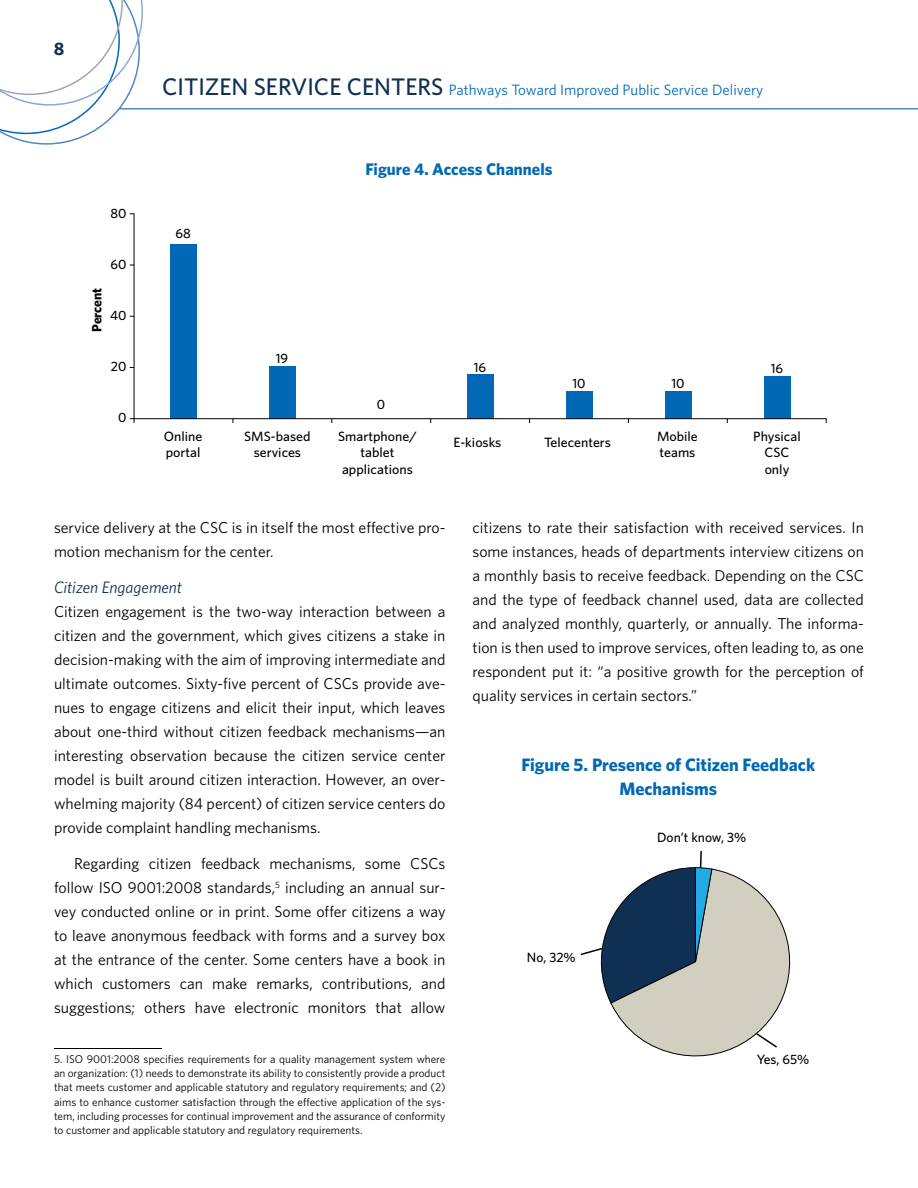
<style>
.page{position:relative;width:918px;height:1188px;background:#fff}
.page>*{position:absolute;margin:0;border:0;box-sizing:border-box;transform-origin:0 0}
.t1{font:700 18px/24px "Whitney HTF";color:#0068b4;text-align:center}
.t2{font:700 18px "Whitney HTF";color:#103053}
.t3{font:700 16.8px "Whitney HTF";color:#0068b4}
.t4{font:italic 16.5px "Whitney HTF";color:#103053}
.t5{font:15.75px/24px "Whitney HTF";color:#000;text-align:justify}
.t6{font:15px "Whitney HTF";color:#0068b4}
.t7{font:500 13.5px/16.5px "Whitney HTF";color:#000;text-align:center}
.t8{font:700 13.5px "Whitney HTF";letter-spacing:-.005em;color:#000}
.t9{font:11.25px/14.2px "Whitney HTF";color:#000;text-align:justify}
.s1{font-weight:500;font-size:24px;color:#103053}
</style>
<div class="page">
<svg style="left:0;top:0;width:143px;height:145px"></svg>
<hr style="left:119px;top:108px;width:799px;height:2px;background:#5186c5">
<hr style="left:54px;top:1048px;width:108px;height:1px;background:#000">
<svg style="left:133px;top:213px;width:694px;height:206px"></svg>
<svg style="left:130px;top:418px;width:5px;height:5px"></svg>
<svg style="left:580px;top:851px;width:211px;height:206px"></svg>
<p class="t2" style="left:54px;top:38px;width:12px">8</p>
<p class="t7" style="left:110px;top:205px;width:18px">80</p>
<p class="t8" style="left:89px;top:332px;width:46px;rotate:-90deg">Percent</p>
<p class="t7" style="left:110px;top:256px;width:17px">60</p>
<p class="t7" style="left:110px;top:307px;width:18px">40</p>
<p class="t7" style="left:111px;top:358px;width:17px">20</p>
<p class="t7" style="left:118px;top:409px;width:10px">0</p>
<p class="t6" style="left:162px;top:81px;width:603px"><span class="s1">Citizen Service Centers</span> Pathways Toward Improved Public Service Delivery</p>
<p class="t7" style="left:175px;top:225px;width:17px">68</p>
<p class="t3" style="left:365px;top:159px;width:189px">Figure 4. Access Channels</p>
<p class="t7" style="left:164px;top:427px;width:40px;text-align:left">Online portal</p>
<p class="t7" style="left:276px;top:350px;width:14px">19</p>
<p class="t7" style="left:244px;top:427px;width:68px">SMS-based services</p>
<p class="t7" style="left:377px;top:395px;width:10px">0</p>
<p class="t7" style="left:338px;top:427px;width:80px">Smartphone/ tablet applications</p>
<p class="t7" style="left:474px;top:359px;width:14px">16</p>
<p class="t7" style="left:572px;top:375px;width:15px">10</p>
<p class="t7" style="left:671px;top:375px;width:15px">10</p>
<p class="t7" style="left:453px;top:433px;width:49px">E-kiosks</p>
<p class="t7" style="left:544px;top:433px;width:68px">Telecenters</p>
<p class="t7" style="left:657px;top:427px;width:42px;text-align:left">Mobile teams</p>
<p class="t7" style="left:771px;top:360px;width:14px">16</p>
<p class="t7" style="left:753px;top:427px;width:49px">Physical<br>CSC only</p>
<p class="t5" style="left:54px;top:515px;width:393px">service delivery at the CSC is in itself the most effective pro&shy;motion mechanism for the center.</p>
<p class="t4" style="left:54px;top:578px;width:130px">Citizen Engagement</p>
<p class="t5" style="left:54px;top:599px;width:393px">Citizen engagement is the two-way interaction between a citizen and the government, which gives citizens a stake in decision-making with the aim of improving intermediate and ultimate outcomes. Sixty-five percent of CSCs provide ave&shy;nues to engage citizens and elicit their input, which leaves about one-third without citizen feedback mechanisms—an interesting observation because the citizen service center model is built around citizen interaction. However, an over&shy;whelming majority (84 percent) of citizen service centers do provide complaint handling mechanisms.</p>
<p class="t5" style="left:54px;top:851px;width:393px;text-indent:20px">Regarding citizen feedback mechanisms, some CSCs follow ISO 9001:2008 standards,<sup>5</sup> including an annual sur&shy;vey conducted online or in print. Some offer citizens a way to leave anonymous feedback with forms and a survey box at the entrance of the center. Some centers have a book in which customers can make remarks, contributions, and suggestions; others have electronic monitors that allow</p>
<p class="t9" style="left:54px;top:1051px;width:393px">5. ISO 9001:2008 specifies requirements for a quality management system where an organization: (1) needs to demonstrate its ability to consistently provide a product that meets customer and applicable statutory and regulatory requirements; and (2) aims to enhance customer satisfaction through the effective application of the sys&shy;tem, including processes for continual improvement and the assurance of conformity to customer and applicable statutory and regulatory requirements.</p>
<p class="t5" style="left:472px;top:515px;width:393px">citizens to rate their satisfaction with received services. In some instances, heads of departments interview citizens on a monthly basis to receive feedback. Depending on the CSC and the type of feedback channel used, data are collected and analyzed monthly, quarterly, or annually. The informa&shy;tion is then used to improve services, often leading to, as one respondent put it: “a positive growth for the perception of quality services in certain sectors.”</p>
<p class="t1" style="left:521px;top:753px;width:295px">Figure 5. Presence of Citizen Feedback<br>Mechanisms</p>
<p class="t7" style="left:527px;top:948px;width:50px">No, 32%</p>
<p class="t7" style="left:657px;top:829px;width:91px">Don’t know, 3%</p>
<p class="t7" style="left:757px;top:1051px;width:54px">Yes, 65%</p>
</div>
